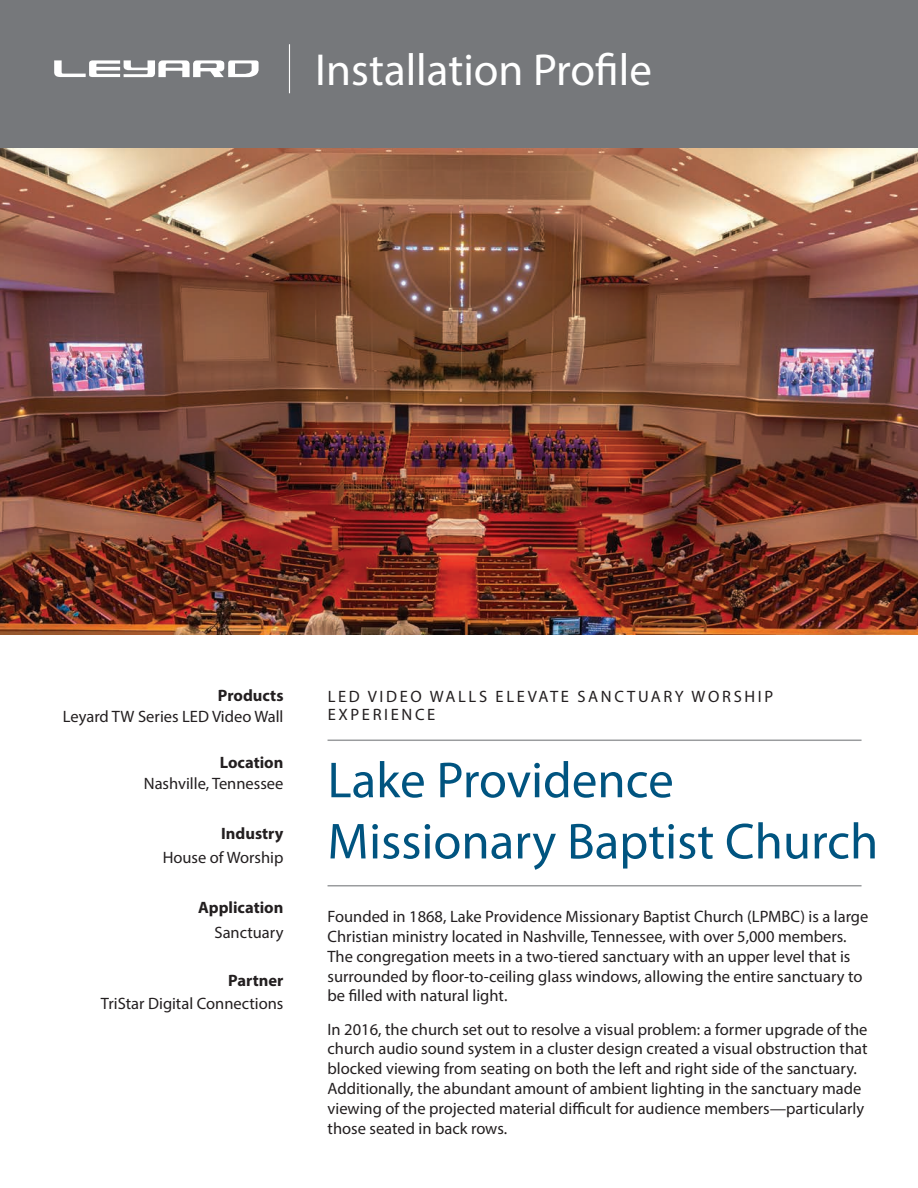
<style>
.page{position:relative;width:918px;height:1188px;background:#fff}
.page>*{position:absolute;margin:0;border:0;box-sizing:border-box;transform-origin:0 0}
.t1{font:51px/61.2px "Myriad Pro";color:#005480}
.t2{font:45px "Myriad Pro";color:#fff}
.t3{font:16.5px/19.8px "Myriad Pro";color:#231f20}
.t4{font:16.5px/18px "Myriad Pro";letter-spacing:.16em;color:#231f20}
.t5{font:700 16.5px "Myriad Pro";color:#231f20}
</style>
<div class="page">
<div style="left:0;top:0;width:918px;height:148px;background:#76787b"></div>
<hr style="left:328px;top:740px;width:534px;height:1px;background:#9a9c9e">
<hr style="left:328px;top:885px;width:534px;height:1px;background:#9a9c9e">
<svg style="left:54px;top:60px;width:205px;height:17px"></svg>
<hr style="left:289px;top:44px;width:1px;height:49px;background:#fff">
<img style="left:0;top:148px;width:918px;height:487px">
<h2 class="t2" style="left:315px;top:42px;width:338px">Installation Profile</h2>
<p class="t5" style="left:218px;top:685px;width:67px">Products</p>
<p class="t3" style="left:63px;top:707px;width:222px">Leyard TW Series LED Video Wall</p>
<p class="t5" style="left:220px;top:752px;width:65px">Location</p>
<p class="t3" style="left:144px;top:773px;width:141px">Nashville, Tennessee</p>
<p class="t5" style="left:221px;top:822px;width:64px">Industry</p>
<p class="t3" style="left:163px;top:848px;width:122px">House of Worship</p>
<p class="t5" style="left:198px;top:897px;width:87px">Application</p>
<p class="t3" style="left:215px;top:922px;width:70px">Sanctuary</p>
<p class="t5" style="left:228px;top:970px;width:57px">Partner</p>
<p class="t3" style="left:101px;top:993px;width:184px">TriStar Digital Connections</p>
<p class="t4" style="left:328px;top:687px;width:447px">LED VIDEO WALLS ELEVATE SANCTUARY WORSHIP<br>EXPERIENCE</p>
<h1 class="t1" style="left:328px;top:749px;width:552px">Lake Providence<br>Missionary Baptist Church</h1>
<p class="t3" style="left:328px;top:906px;width:542px">Founded in 1868, Lake Providence Missionary Baptist Church (LPMBC) is a large Christian ministry located in Nashville, Tennessee, with over 5,000 members.<br>The congregation meets in a two-tiered sanctuary with an upper level that is surrounded by floor-to-ceiling glass windows, allowing the entire sanctuary to be filled with natural light.</p>
<p class="t3" style="left:328px;top:1019px;width:542px">In 2016, the church set out to resolve a visual problem: a former upgrade of the church audio sound system in a cluster design created a visual obstruction that blocked viewing from seating on both the left and right side of the sanctuary.<br>Additionally, the abundant amount of ambient lighting in the sanctuary made viewing of the projected material difficult for audience members—particularly those seated in back rows.</p>
</div>
